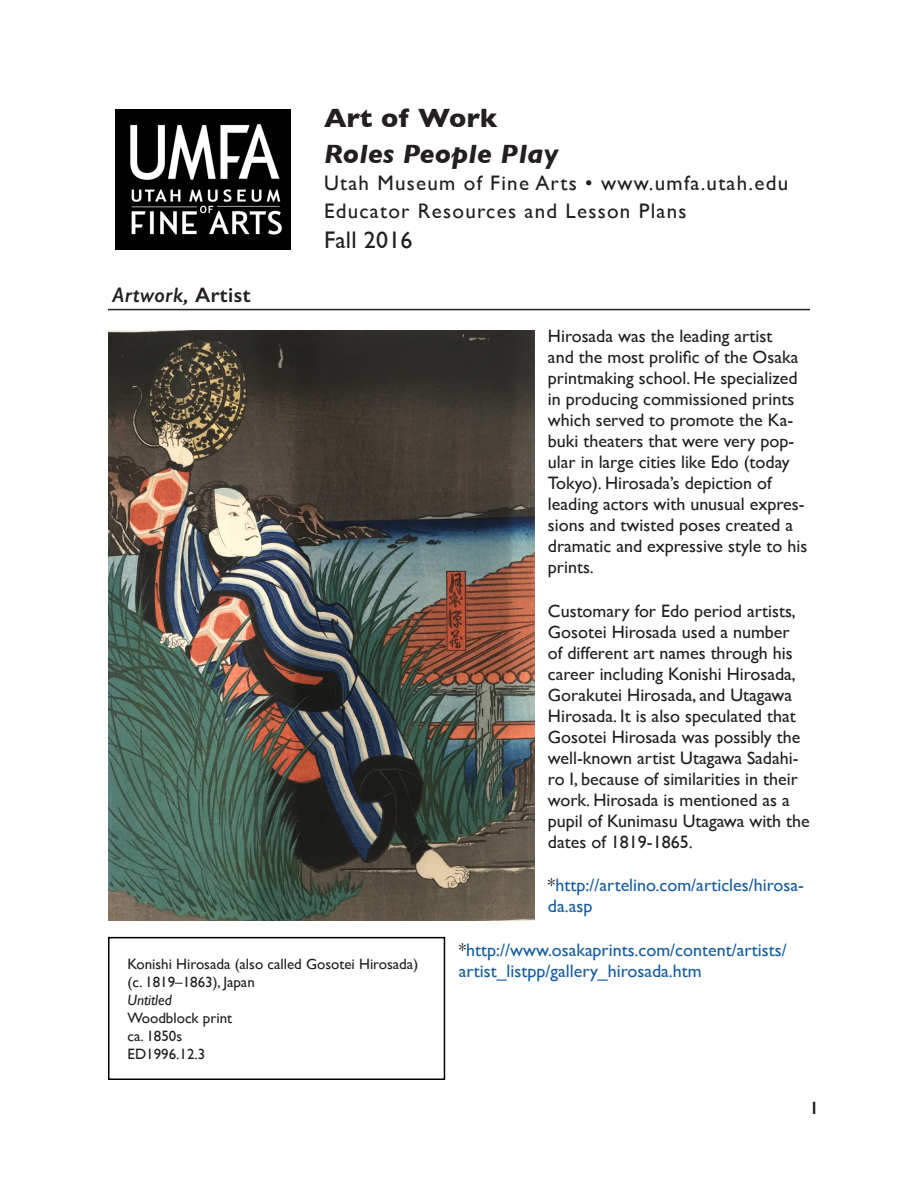
<style>
.page{position:relative;width:918px;height:1188px;background:#fff}
.page>*{position:absolute;margin:0;border:0;box-sizing:border-box;transform-origin:0 0}
.t1{font:italic 700 27px "Gill Sans";letter-spacing:.01em;color:#231f20}
.t2{font:700 27px "Gill Sans";letter-spacing:.005em;color:#231f20}
.t3{font:24px "Gill Sans";letter-spacing:.01em;color:#231f20}
.t4{font:21px "Gill Sans";letter-spacing:.06em;color:#231f20}
.t5{font:italic 600 21px "Gill Sans";letter-spacing:.02em;color:#231f20}
.intro_body{font:18px/21px "Gill Sans";color:#231f20}
.intro_body-2{font:18px/21px "Gill Sans";color:#175d9e}
.t6{font:600 18px "Gill Sans";color:#231f20}
.t7{font:15px "Gill Sans";color:#231f20}
.t8{font:italic 15px "Gill Sans";color:#231f20}
.s1{font-style:normal}
.s2{color:#231f20}
</style>
<div class="page">
<img style="left:116px;top:109px;width:175px;height:140px">
<hr style="left:108px;top:309px;width:702px;height:1px;background:#231f20">
<img style="left:108px;top:330px;width:426px;height:590px">
<div style="left:108px;top:937px;width:337px;height:143px;border:2px solid #000"></div>
<p class="t5" style="left:112px;top:282px;width:139px">Artwork, <span class="s1">Artist</span></p>
<p class="t2" style="left:324px;top:96px;width:175px">Art of Work</p>
<p class="t1" style="left:324px;top:138px;width:236px">Roles People Play</p>
<p class="t4" style="left:324px;top:170px;width:466px">Utah Museum of Fine Arts • www.umfa.utah.edu</p>
<p class="t4" style="left:324px;top:199px;width:364px">Educator Resources and Lesson Plans</p>
<p class="t3" style="left:324px;top:226px;width:90px">Fall 2016</p>
<p class="t7" style="left:128px;top:955px;width:292px">Konishi Hirosada (also called Gosotei Hirosada)</p>
<p class="t7" style="left:128px;top:973px;width:129px">(c. 1819–1863), Japan</p>
<p class="t8" style="left:128px;top:991px;width:46px">Untitled</p>
<p class="t7" style="left:128px;top:1009px;width:106px">Woodblock print</p>
<p class="t7" style="left:128px;top:1027px;width:56px">ca. 1850s</p>
<p class="t7" style="left:128px;top:1045px;width:79px">ED1996.12.3</p>
<p class="intro_body" style="left:548px;top:326px;width:261px">Hirosada was the leading artist<br>and the most prolific of the Osaka printmaking school. He specialized in producing commissioned prints which served to promote the Ka&shy;buki theaters that were very pop&shy;ular in large cities like Edo (today<br>Tokyo). Hirosada’s depiction of leading actors with unusual expres&shy;sions and twisted poses created a dramatic and expressive style to his prints.</p>
<p class="intro_body" style="left:548px;top:600px;width:263px">Customary for Edo period artists, Gosotei Hirosada used a number<br>of different art names through his career including Konishi Hirosada, Gorakutei Hirosada, and Utagawa Hirosada. It is also speculated that Gosotei Hirosada was possibly the well-known artist Utagawa Sadahi&shy;ro I, because of similarities in their work. Hirosada is mentioned as a pupil of Kunimasu Utagawa with the dates of 1819-1865.</p>
<p class="intro_body-2" style="left:548px;top:875px;width:257px"><span class="s2">*</span>http://artelino.com/articles/hirosa&shy;da.asp</p>
<p class="intro_body-2" style="left:459px;top:939px;width:330px"><span class="s2">*</span>http://www.osakaprints.com/content/artists/ artist_listpp/gallery_hirosada.htm</p>
<p class="t6" style="left:809px;top:1097px;width:11px">1</p>
</div>
